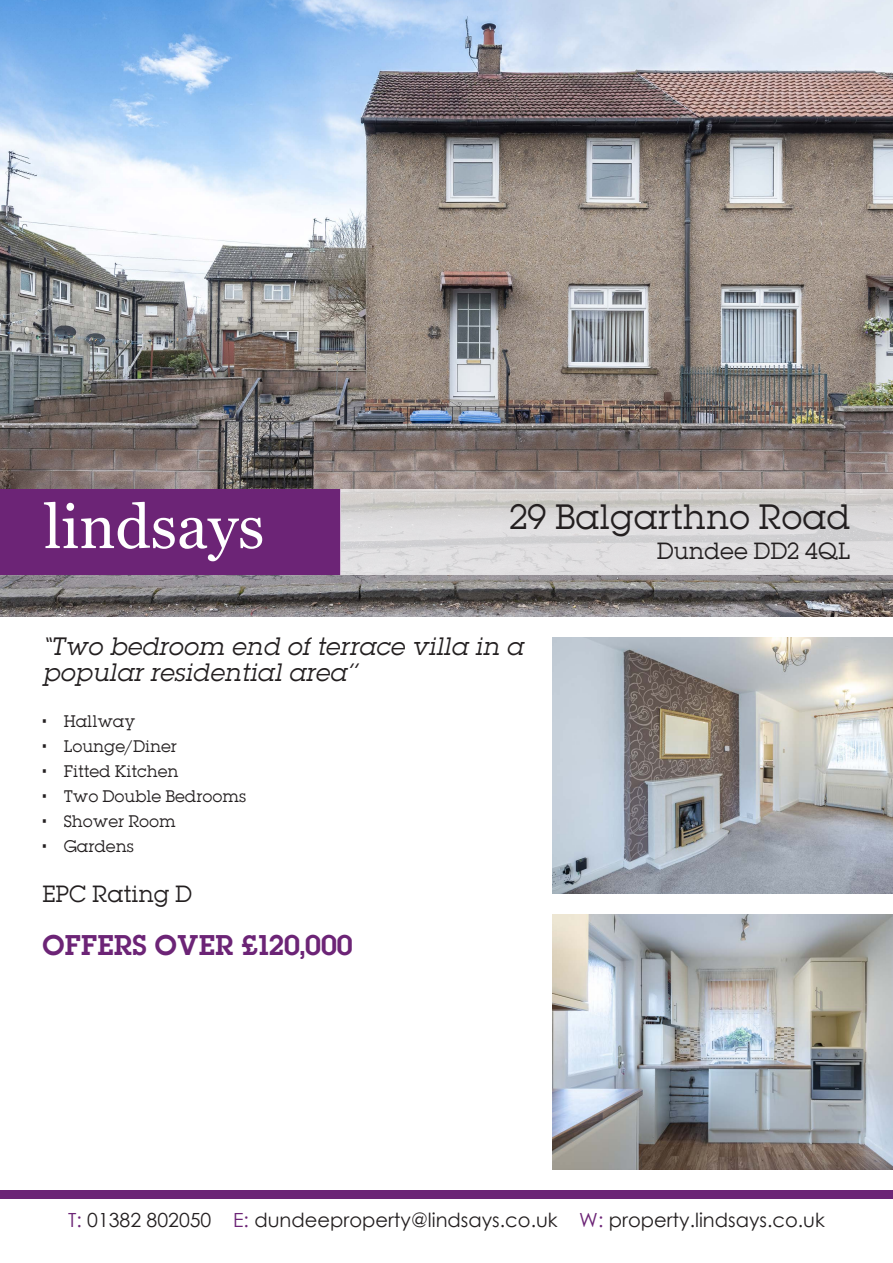
<style>
.page{position:relative;width:893px;height:1263px;background:#fff}
.page>*{position:absolute;margin:0;border:0;box-sizing:border-box;transform-origin:0 0}
.t1{font:31.5px "Lubalin";color:#231f20}
.t2{font:25.5px "Lubalin Demi";color:#6c2476}
.t3{font:italic 22.5px/25.5px "Lubalin";color:#231f20}
.t4{font:21px "Lubalin";color:#231f20}
.t5{font:19.5px "Century Gothic";color:#231f20}
.t6{font:15px "Lubalin";color:#231f20}
.s1{color:#6c2476}
</style>
<div class="page">
<img style="left:0;top:0;width:893px;height:617px">
<img style="left:553px;top:638px;width:340px;height:255px">
<img style="left:553px;top:914px;width:340px;height:255px">
<div style="left:0;top:489px;width:340px;height:85px;background:#6c2476"></div>
<svg style="left:44px;top:502px;width:218px;height:59px"></svg>
<div style="left:0;top:1191px;width:893px;height:8px;background:#6c2476"></div>
<svg style="left:340px;top:489px;width:553px;height:85px;background:#d9d7d8"></svg>
<h1 class="t1" style="left:509px;top:496px;width:343px">29 Balgarthno Road</h1>
<h3 class="t4" style="left:657px;top:536px;width:195px">Dundee DD2 4QL</h3>
<h3 class="t3" style="left:43px;top:634px;width:482px">“Two bedroom end of terrace villa in a popular residential area’’</h3>
<p class="t6" style="left:43px;top:711px;width:94px">• Hallway</p>
<p class="t6" style="left:43px;top:736px;width:136px">• Lounge/Diner</p>
<p class="t6" style="left:43px;top:761px;width:138px">• Fitted Kitchen</p>
<p class="t6" style="left:43px;top:786px;width:205px">• Two Double Bedrooms</p>
<p class="t6" style="left:43px;top:811px;width:135px">• Shower Room</p>
<p class="t6" style="left:43px;top:836px;width:93px">• Gardens</p>
<h3 class="t4" style="left:43px;top:879px;width:151px">EPC Rating D</h3>
<h2 class="t2" style="left:43px;top:926px;width:312px">OFFERS OVER £120,000</h2>
<h3 class="t5" style="left:68px;top:1206px;width:758px"><span class="s1">T:</span> 01382 802050 <span class="s1">E:</span> dundeeproperty@lindsays.co.uk <span class="s1">W:</span> property.lindsays.co.uk</h3>
</div>
